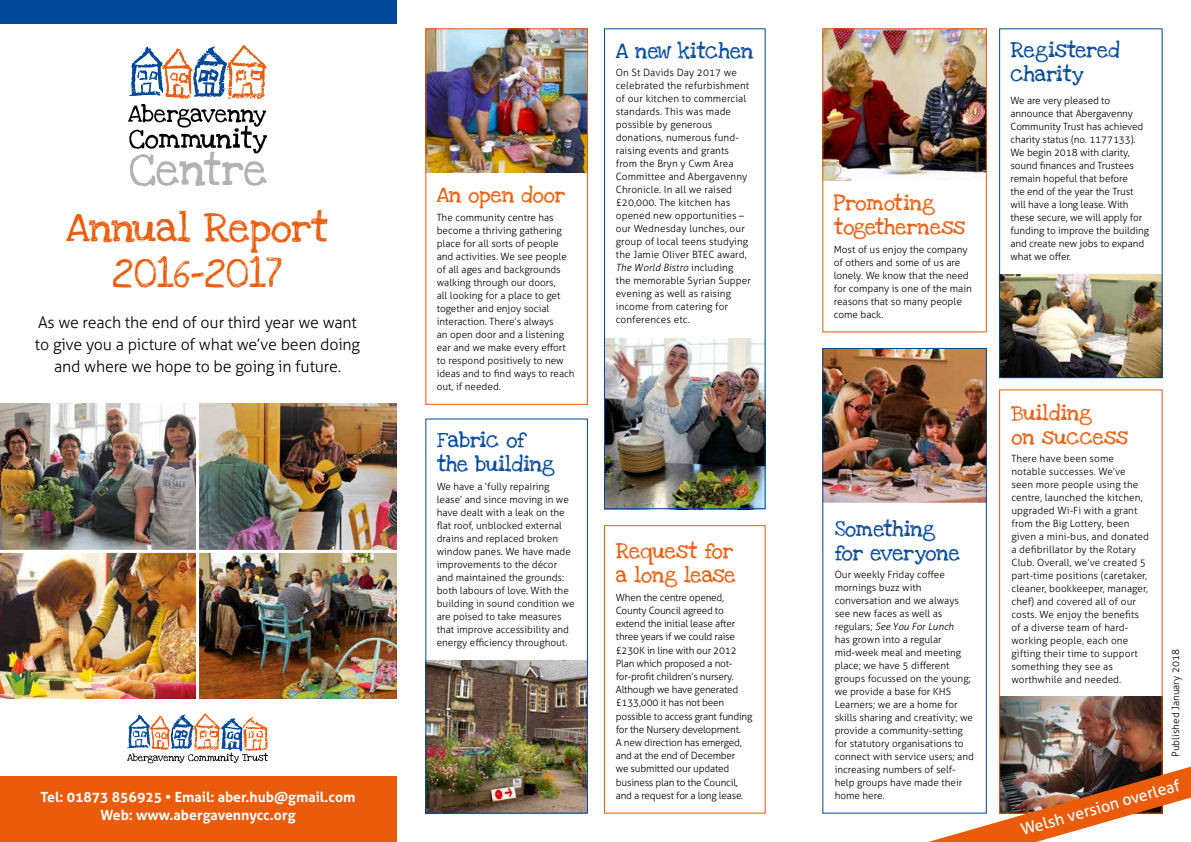
<style>
.page{position:relative;width:1191px;height:842px;background:#fff}
.page>*{position:absolute;margin:0;border:0;box-sizing:border-box;transform-origin:0 0}
.t1{font:30px/46px "Love Ya Like A Sister";color:#ea5b0b;text-align:center}
.t2{font:300 16px/22px "Aller";letter-spacing:-.01em;color:#000;text-align:center}
.t3{font:16px/24px "Love Ya Like A Sister";color:#ea5b0b}
.t4{font:16px/24px "Love Ya Like A Sister";color:#00489a}
.t5{font:16px "Aller";color:#fff}
.t6{font:700 14px/18px "Aller";color:#fff;text-align:center}
.t7{font:300 10px/13px "Aller";color:#000}
.t8{font:300 10px/13.2px "Aller";letter-spacing:-.02em;color:#000}
.s1{font-style:italic}
</style>
<div class="page">
<img style="left:1001px;top:274px;width:159px;height:102px">
<div style="left:999px;top:28px;width:163px;height:350px;border:1px solid #00489a"></div>
<div style="left:604px;top:525px;width:161px;height:289px;border:1px solid #ea5b0b"></div>
<img style="left:427px;top:660px;width:159px;height:152px">
<img style="left:824px;top:30px;width:160px;height:151px">
<img style="left:427px;top:30px;width:159px;height:143px">
<img style="left:1001px;top:696px;width:159px;height:71px">
<img style="left:606px;top:338px;width:157px;height:169px">
<img style="left:824px;top:350px;width:160px;height:153px">
<div style="left:425px;top:28px;width:163px;height:377px;border:1px solid #ea5b0b"></div>
<div style="left:425px;top:418px;width:163px;height:396px;border:1px solid #00489a"></div>
<div style="left:604px;top:28px;width:161px;height:481px;border:1px solid #00489a"></div>
<div style="left:999px;top:389px;width:163px;height:425px;border:1px solid #ea5b0b"></div>
<div style="left:0;top:777px;width:397px;height:65px;background:#ea5b0b"></div>
<div style="left:0;top:0;width:397px;height:23px;background:#00489a"></div>
<img style="left:0;top:404px;width:396px;height:295px">
<hr style="left:0;top:550px;width:403px;height:3px;background:#fff">
<hr style="left:196px;top:397px;width:3px;height:325px;background:#fff">
<svg style="left:128px;top:45px;width:139px;height:141px"></svg>
<svg style="left:127px;top:714px;width:141px;height:49px"></svg>
<img style="left:928px;top:767px;width:263px;height:75px">
<h1 class="t1" style="left:66px;top:205px;width:264px">Annual Report<br>2016–2017</h1>
<h2 class="t2" style="left:35px;top:311px;width:327px">As we reach the end of our third year we want to give you a picture of what we’ve been doing and where we hope to be going in future.</h2>
<h3 class="t6" style="left:41px;top:788px;width:316px">Tel: 01873 856925 • Email: aber.hub@gmail.com<br>Web: www.abergavennycc.org</h3>
<h2 class="t3" style="left:437px;top:184px;width:130px">An open door</h2>
<p class="t7" style="left:437px;top:211px;width:139px">The community centre has become a thriving gathering place for all sorts of people and activities. We see people of all ages and backgrounds walking through our doors,<br>all looking for a place to get together and enjoy social interaction. There’s always<br>an open door and a listening ear and we make every effort to respond positively to new ideas and to find ways to reach out, if needed.</p>
<h2 class="t4" style="left:437px;top:429px;width:120px">Fabric of the building</h2>
<p class="t7" style="left:437px;top:480px;width:140px">We have a ‘fully repairing lease’ and since moving in we have dealt with a leak on the flat roof, unblocked external drains and replaced broken window panes. We have made improvements to the décor and maintained the grounds: both labours of love. With the building in sound condition we are poised to take measures that improve accessibility and energy efficiency throughout.</p>
<h2 class="t4" style="left:616px;top:39px;width:139px">A new kitchen</h2>
<p class="t7" style="left:616px;top:66px;width:137px">On St Davids Day 2017 we celebrated the refurbishment of our kitchen to commercial standards. This was made possible by generous donations, numerous fund&shy;raising events and grants from the Bryn y Cwm Area<br>Committee and Abergavenny<br>Chronicle. In all we raised £20,000. The kitchen has opened new opportunities – our Wednesday lunches, our group of local teens studying the Jamie Oliver BTEC award,<br><span class="s1">The World Bistro</span> including<br>the memorable Syrian Supper evening as well as raising income from catering for conferences etc.</p>
<h2 class="t3" style="left:616px;top:539px;width:121px">Request for a long lease</h2>
<p class="t8" style="left:616px;top:591px;width:138px">When the centre opened,<br>County Council agreed to extend the initial lease after three years if we could raise £230K in line with our 2012<br>Plan which proposed a not&shy;for-profit children’s nursery.<br>Although we have generated £133,000 it has not been possible to access grant funding for the Nursery development.<br>A new direction has emerged, and at the end of December<br>we submitted our updated business plan to the Council, and a request for a long lease.</p>
<h2 class="t3" style="left:833px;top:191px;width:133px">Promoting togetherness</h2>
<p class="t7" style="left:833px;top:243px;width:140px">Most of us enjoy the company of others and some of us are lonely. We know that the need for company is one of the main reasons that so many people come back.</p>
<h2 class="t4" style="left:834px;top:517px;width:127px">Something for everyone</h2>
<p class="t7" style="left:834px;top:568px;width:141px">Our weekly Friday coffee mornings buzz with conversation and we always see new faces as well as regulars; <span class="s1">See You For Lunch<br></span>has grown into a regular mid-week meal and meeting place; we have 5 different groups focussed on the young; we provide a base for KHS<br>Learners; we are a home for skills sharing and creativity; we provide a community-setting for statutory organisations to connect with service users; and increasing numbers of self&shy;help groups have made their home here.</p>
<h2 class="t4" style="left:1010px;top:39px;width:111px">Registered charity</h2>
<p class="t7" style="left:1010px;top:94px;width:140px">We are very pleased to announce that Abergavenny<br>Community Trust has achieved charity status (no. 1177133).<br>We begin 2018 with clarity, sound finances and Trustees remain hopeful that before<br>the end of the year the Trust will have a long lease. With these secure, we will apply for funding to improve the building and create new jobs to expand what we offer.</p>
<h2 class="t3" style="left:1011px;top:401px;width:118px">Building<br>on success</h2>
<p class="t7" style="left:1011px;top:452px;width:139px">There have been some notable successes. We’ve seen more people using the centre, launched the kitchen, upgraded Wi-Fi with a grant from the Big Lottery, been given a mini-bus, and donated a defibrillator by the Rotary<br>Club. Overall, we’ve created 5 part-time positions (caretaker, cleaner, bookkeeper, manager, chef) and covered all of our costs. We enjoy the benefits of a diverse team of hard&shy;working people, each one gifting their time to support something they see as worthwhile and needed.</p>
<p class="t7" style="left:1169px;top:757px;width:109px;rotate:-90deg">Published January 2018</p>
<h2 class="t5" style="left:1018px;top:821px;width:166px;rotate:-16deg">Welsh version overleaf</h2>
</div>
